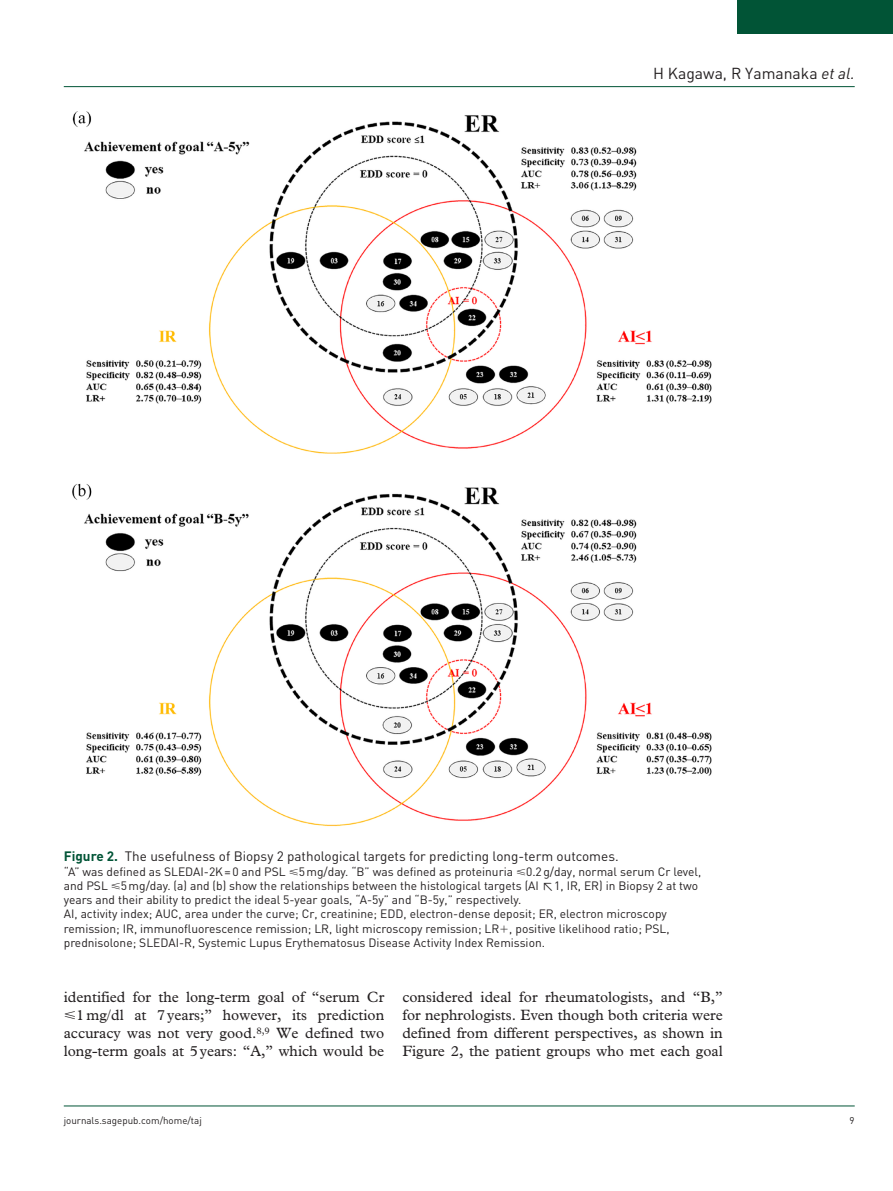
<style>
.page{position:relative;width:893px;height:1191px;background:#fff}
.page>*{position:absolute;margin:0;border:0;box-sizing:border-box;transform-origin:0 0}
.t1{font:15.75px "DIN";color:#231f20}
.t2{font:15px/18px "Plantin Std";color:#231f20;text-align:justify}
.t3{font:13.5px "DIN";color:#231f20}
.t4{font:12px/14.2px "DIN";color:#231f20}
.t5{font:9.75px "DIN";color:#231f20}
.s1{font-style:italic}
.s2{font-weight:700;color:#015436}
</style>
<div class="page">
<hr style="left:64px;top:86px;width:791px;height:1px;background:#015436">
<hr style="left:64px;top:1105px;width:791px;height:1px;background:#015436">
<div style="left:738px;top:0;width:155px;height:34px;background:#015436"></div>
<img style="left:72px;top:111px;width:640px;height:716px">
<h1 class="t1" style="left:653px;top:63px;width:203px">H Kagawa, R Yamanaka <span class="s1">et al.</span></h1>
<p class="t3" style="left:64px;top:848px;width:556px"><span class="s2">Figure 2.</span> The usefulness of Biopsy 2 pathological targets for predicting long-term outcomes.</p>
<p class="t4" style="left:64px;top:864px;width:639px">“A” was defined as SLEDAI-2K=0 and PSL ⩽5mg/day. “B” was defined as proteinuria ⩽0.2g/day, normal serum Cr level, and PSL ⩽5mg/day. (a) and (b) show the relationships between the histological targets (AI ≤1, IR, ER) in Biopsy 2 at two years and their ability to predict the ideal 5-year goals, “A-5y” and “B-5y,” respectively.<br>AI, activity index; AUC, area under the curve; Cr, creatinine; EDD, electron-dense deposit; ER, electron microscopy remission; IR, immunofluorescence remission; LR, light microscopy remission; LR , positive likelihood ratio; PSL, prednisolone; SLEDAI-R, Systemic Lupus Erythematosus Disease Activity Index Remission.</p>
<p class="t2" style="left:64px;top:988px;width:322px">identified for the long-term goal of “serum Cr ⩽1mg/dl at 7years;” however, its prediction accuracy was not very good.<sup>8,9</sup> We defined two long-term goals at 5years: “A,” which would be</p>
<p class="t2" style="left:402px;top:988px;width:322px">considered ideal for rheumatologists, and “B,” for nephrologists. Even though both criteria were defined from different perspectives, as shown in Figure 2, the patient groups who met each goal</p>
<p class="t5" style="left:64px;top:1114px;width:140px">journals.sagepub.com/home/taj</p>
<p class="t5" style="left:850px;top:1114px;width:7px">9</p>
</div>
